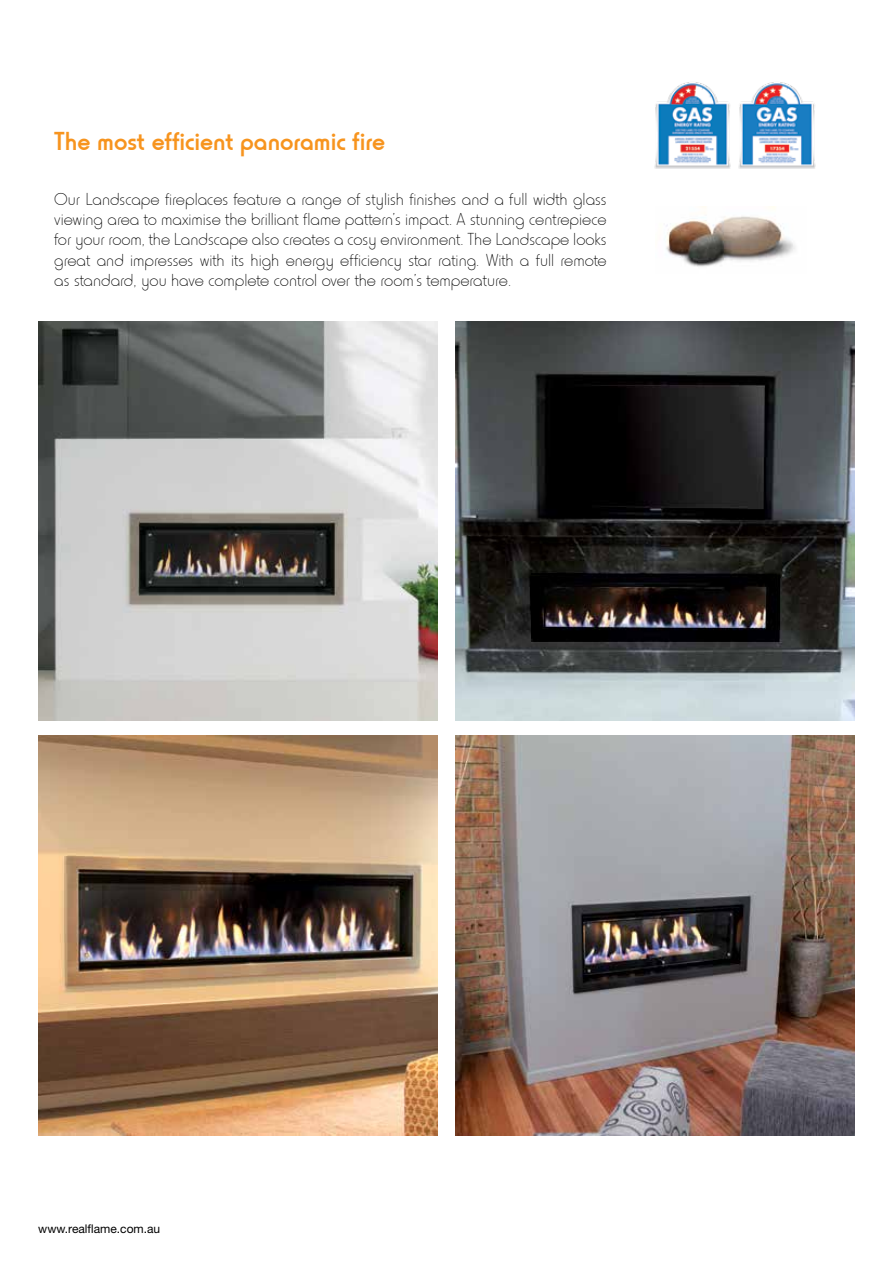
<style>
.page{position:relative;width:893px;height:1263px;background:#fff}
.page>*{position:absolute;margin:0;border:0;box-sizing:border-box;transform-origin:0 0}
.t1{font:500 27px "Horatio D";color:#f7941e}
.t2{font:18px/20.2px "Horatio D Ligh";color:#000;text-align:justify}
.t3{font:12px "Helvetica Neue LT Std";color:#000}
</style>
<div class="page">
<img style="left:455px;top:321px;width:400px;height:400px">
<img style="left:455px;top:736px;width:400px;height:399px">
<img style="left:38px;top:736px;width:400px;height:399px">
<img style="left:666px;top:206px;width:129px;height:61px">
<img style="left:738px;top:82px;width:78px;height:87px">
<img style="left:654px;top:82px;width:77px;height:87px">
<img style="left:38px;top:321px;width:400px;height:400px">
<h1 class="t1" style="left:54px;top:126px;width:332px">The most efficient panoramic fire</h1>
<p class="t2" style="left:54px;top:189px;width:554px">Our Landscape fireplaces feature a range of stylish finishes and a full width glass viewing area to maximise the brilliant flame pattern’s impact. A stunning centrepiece for your room, the Landscape also creates a cosy environment. The Landscape looks great and impresses with its high energy efficiency star rating. With a full remote as standard, you have complete control over the room’s temperature.</p>
<p class="t3" style="left:38px;top:1222px;width:123px">www.realflame.com.au</p>
</div>
